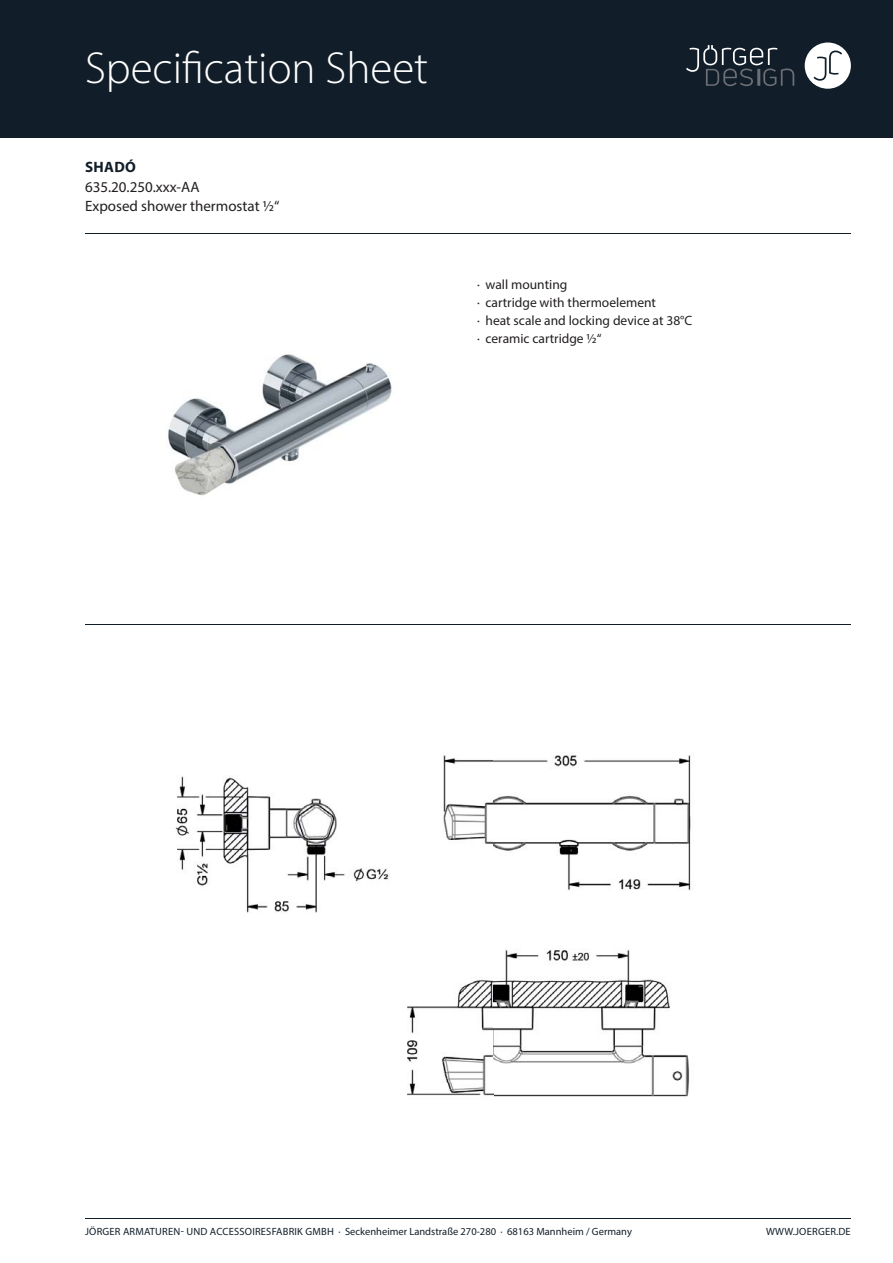
<style>
.page{position:relative;width:893px;height:1263px;background:#fff}
.page>*{position:absolute;margin:0;border:0;box-sizing:border-box;transform-origin:0 0}
.t1{font:300 45px "Myriad Pro";color:#fff}
.t2{font:15px "Myriad Pro";color:#231f20}
.t3{font:700 15px "Myriad Pro";letter-spacing:.02em;color:#111e29}
.t4{font:13.5px/18px "Myriad Pro";color:#231f20}
.t5{font:10.5px "Myriad Pro";letter-spacing:.005em;color:#111e29}
</style>
<div class="page">
<div style="left:0;top:0;width:893px;height:138px;background:#111e29"></div>
<div style="left:805px;top:43px;width:46px;height:46px;background:#fff;border-radius:50%"></div>
<svg style="left:814px;top:51px;width:28px;height:30px"></svg>
<svg style="left:686px;top:45px;width:108px;height:41px"></svg>
<hr style="left:85px;top:1218px;width:766px;height:1px;background:#111e29">
<hr style="left:85px;top:233px;width:766px;height:1px;background:#111e29">
<hr style="left:85px;top:624px;width:766px;height:1px;background:#111e29">
<img style="left:167px;top:354px;width:225px;height:142px">
<img style="left:175px;top:755px;width:516px;height:342px">
<h1 class="t1" style="left:85px;top:41px;width:345px">Specification Sheet</h1>
<h2 class="t3" style="left:85px;top:161px;width:52px">SHADÓ</h2>
<h2 class="t2" style="left:85px;top:200px;width:196px">Exposed shower thermostat ½“</h2>
<h2 class="t2" style="left:85px;top:181px;width:116px">635.20.250.xxx-AA</h2>
<p class="t4" style="left:477px;top:277px;width:217px">· wall mounting<br>· cartridge with thermoelement<br>· heat scale and locking device at 38°C · ceramic cartridge ½“</p>
<p class="t5" style="left:85px;top:1228px;width:548px">JÖRGER ARMATUREN- UND ACCESSOIRESFABRIK GMBH · Seckenheimer Landstraße 270-280 · 68163 Mannheim / Germany</p>
<p class="t5" style="left:766px;top:1228px;width:86px">WWW.JOERGER.DE</p>
</div>
